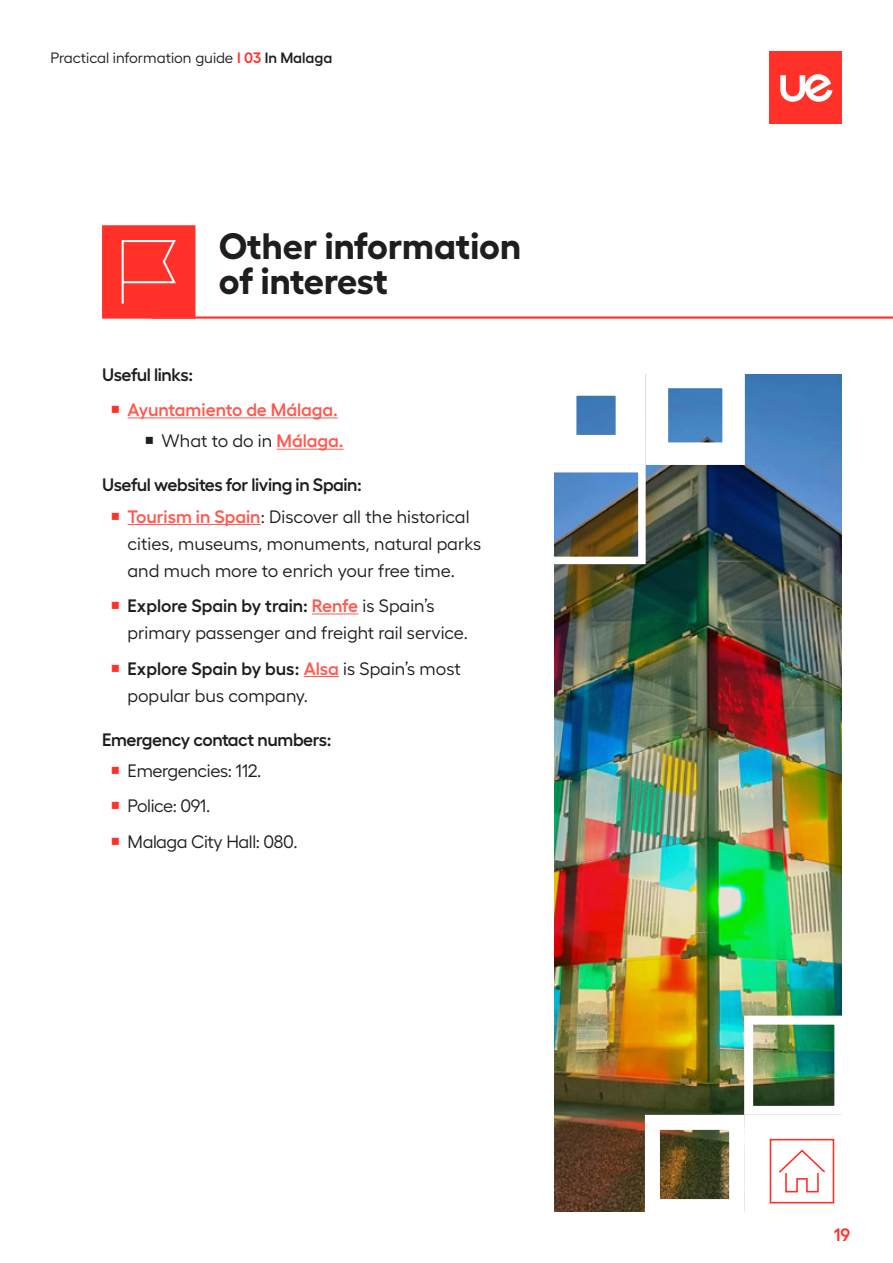
<style>
.page{position:relative;width:893px;height:1263px;background:#fff}
.page>*{position:absolute;margin:0;border:0;box-sizing:border-box;transform-origin:0 0}
.t1{font:700 36.75px/35.7px "Hellix";color:#1e1e1e}
.t2{font:18px/27px "Hellix";color:#1e1e1e}
.t3{font:600 18px/31.2px "Hellix";letter-spacing:-.02em;color:#1e1e1e}
.t4{font:18px/35.5px "Hellix";letter-spacing:-.02em;color:#1e1e1e}
.t5{font:600 18px/31.2px "Hellix";color:#ff5a50}
.t6{font:600 18px "Hellix";color:#ff3129}
.t7{font:15px "Hellix";color:#1e1e1e}
.s1{font-weight:600;color:#ff3129}
.s2{font-weight:600}
.s3{font-weight:400;color:#1e1e1e}
.s4{color:#ff5a50}
.s5{font-weight:400}
.s6{font-weight:600;color:#ff5a50}
</style>
<div class="page">
<div style="left:770px;top:51px;width:72px;height:72px;background:#ff3129"></div>
<svg style="left:780px;top:74px;width:53px;height:28px"></svg>
<hr style="left:128px;top:417px;width:210px;height:1px;background:#ff5a50">
<hr style="left:277px;top:449px;width:67px;height:1px;background:#ff5a50">
<hr style="left:128px;top:524px;width:133px;height:1px;background:#ff5a50">
<hr style="left:312px;top:613px;width:46px;height:1px;background:#ff5a50">
<hr style="left:304px;top:676px;width:35px;height:1px;background:#ff5a50">
<hr style="left:151px;top:316px;width:742px;height:3px;background:#ff3129">
<div style="left:102px;top:225px;width:93px;height:94px;background:#ff3129;border:3px solid #ff3129"></div>
<svg style="left:122px;top:240px;width:54px;height:64px"></svg>
<img style="left:555px;top:374px;width:287px;height:837px">
<div style="left:744px;top:1016px;width:99px;height:99px;border:9px solid #fff"></div>
<div style="left:546px;top:465px;width:100px;height:99px;border:8px solid #fff"></div>
<div style="left:645px;top:1115px;width:99px;height:99px;border:15px solid #fff"></div>
<div style="left:746px;top:1130px;width:111px;height:83px;background:#fff"></div>
<svg style="left:769px;top:1138px;width:66px;height:66px"></svg>
<p class="t7" style="left:50px;top:47px;width:283px">Practical information guide <span class="s1">I 03</span> <span class="s2">In Malaga</span></p>
<h1 class="t1" style="left:219px;top:224px;width:304px">Other information of interest</h1>
<p class="t3" style="left:102px;top:357px;width:93px">Useful links:</p>
<p class="t5" style="left:162px;top:392px;width:184px;text-indent:-34px">Ayuntamiento de Málaga.<br><span class="s3">What to do in</span> Málaga.</p>
<p class="t3" style="left:128px;top:467px;width:343px;text-indent:-26px">Useful websites for living in Spain:<br><span class="s4">Tourism in Spain</span><span class="s5">: Discover all the historical</span></p>
<p class="t2" style="left:128px;top:528px;width:355px">cities, museums, monuments, natural parks and much more to enrich your free time.</p>
<p class="t2" style="left:128px;top:590px;width:342px"><span class="s2">Explore Spain by train:</span> <span class="s6">Renfe</span> is Spain’s primary passenger and freight rail service.</p>
<p class="t2" style="left:128px;top:653px;width:335px"><span class="s2">Explore Spain by bus:</span> <span class="s6">Alsa</span> is Spain’s most popular bus company.</p>
<p class="t3" style="left:102px;top:722px;width:231px">Emergency contact numbers:</p>
<p class="t4" style="left:128px;top:751px;width:172px">Emergencies: 112.<br>Police: 091.<br>Malaga City Hall: 080.</p>
<p class="t6" style="left:834px;top:1220px;width:18px">19</p>
</div>
